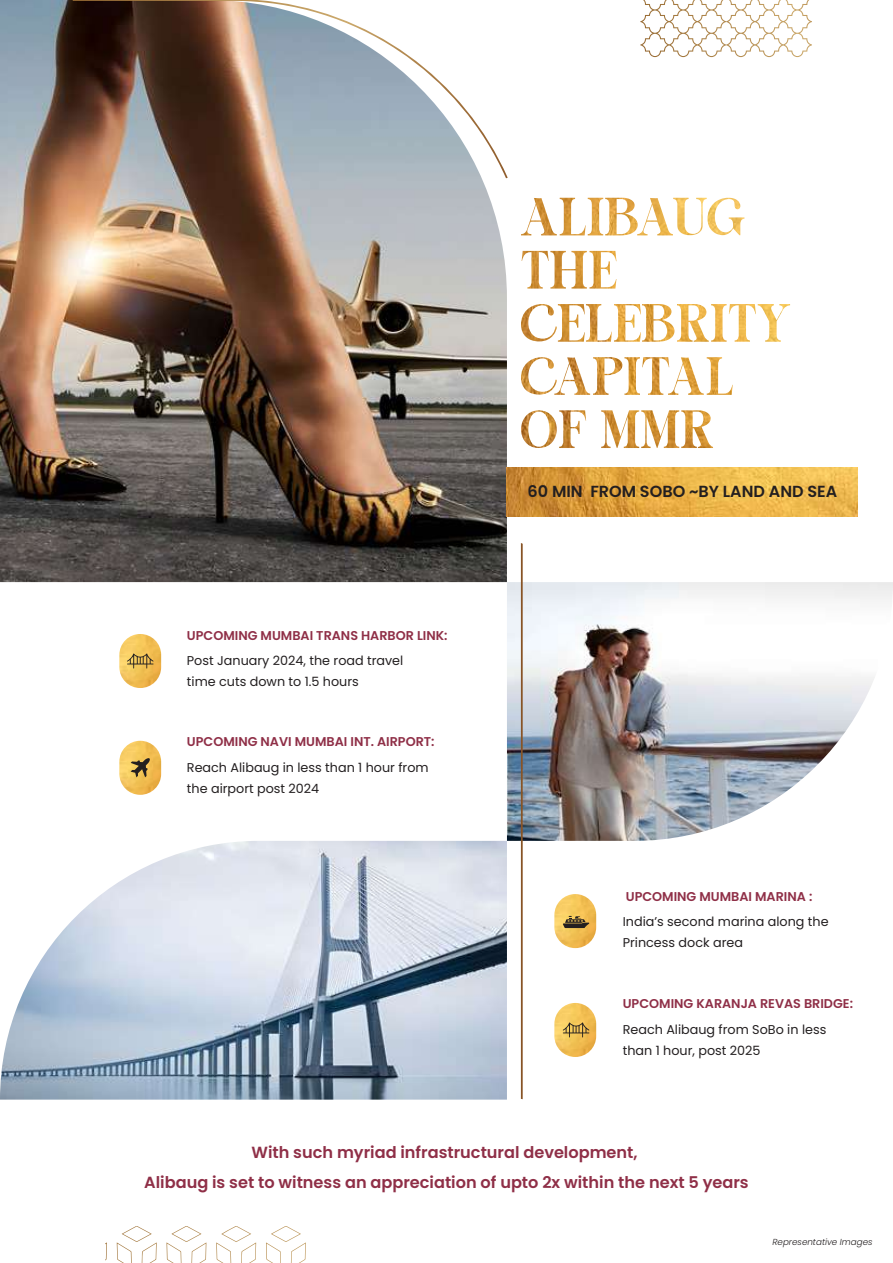
<style>
.page{position:relative;width:893px;height:1263px;background:#fff}
.page>*{position:absolute;margin:0;border:0;box-sizing:border-box;transform-origin:0 0}
.t1{font:600 16.2px/30px "Poppins";color:#8f2f47;text-align:center}
.t2{font:600 16.05px "Poppins";color:#231f20}
.t3{font:12.75px/21px "Poppins";color:#231f20}
.t4{font:600 12.75px "Poppins";color:#8f2f47}
.t5{font:italic 300 8.7px "Poppins";color:#231f20}
</style>
<div class="page">
<svg style="left:640px;top:0;width:168px;height:25px"></svg>
<img style="left:0;top:0;width:507px;height:582px">
<img style="left:119px;top:634px;width:42px;height:54px;border-radius:21px">
<img style="left:119px;top:741px;width:42px;height:54px;border-radius:21px">
<img style="left:554px;top:894px;width:42px;height:54px;border-radius:21px">
<img style="left:554px;top:1003px;width:42px;height:54px;border-radius:21px">
<svg style="left:127px;top:653px;width:27px;height:15px"></svg>
<svg style="left:563px;top:1022px;width:26px;height:15px"></svg>
<svg style="left:131px;top:758px;width:19px;height:19px"></svg>
<svg style="left:563px;top:916px;width:26px;height:12px"></svg>
<img style="left:507px;top:467px;width:350px;height:50px">
<img style="left:521px;top:198px;width:223px;height:91px">
<img style="left:507px;top:582px;width:386px;height:259px">
<img style="left:0;top:841px;width:507px;height:258px">
<svg style="left:73px;top:0;width:435px;height:178px"></svg>
<svg style="left:521px;top:543px;width:2px;height:556px"></svg>
<svg style="left:266px;top:1226px;width:40px;height:37px"></svg>
<svg style="left:166px;top:1226px;width:40px;height:37px"></svg>
<svg style="left:105px;top:1242px;width:2px;height:18px"></svg>
<svg style="left:216px;top:1226px;width:40px;height:37px"></svg>
<svg style="left:117px;top:1226px;width:40px;height:37px"></svg>
<p class="t4" style="left:187px;top:628px;width:262px">UPCOMING MUMBAI TRANS HARBOR LINK:</p>
<p class="t3" style="left:187px;top:650px;width:218px">Post January 2024, the road travel time cuts down to 1.5 hours</p>
<p class="t4" style="left:187px;top:734px;width:249px">UPCOMING NAVI MUMBAI INT. AIRPORT:</p>
<p class="t3" style="left:187px;top:757px;width:243px">Reach Alibaug in less than 1 hour from the airport post 2024</p>
<p class="t2" style="left:528px;top:482px;width:311px">60 MIN FROM SOBO ~BY LAND AND SEA</p>
<p class="t4" style="left:626px;top:889px;width:188px">UPCOMING MUMBAI MARINA :</p>
<p class="t3" style="left:623px;top:911px;width:207px">India’s second marina along the<br>Princess dock area</p>
<p class="t4" style="left:623px;top:996px;width:232px">UPCOMING KARANJA REVAS BRIDGE:</p>
<p class="t3" style="left:623px;top:1019px;width:205px">Reach Alibaug from SoBo in less than 1 hour, post 2025</p>
<p class="t1" style="left:144px;top:1137px;width:606px">With such myriad infrastructural development,<br>Alibaug is set to witness an appreciation of upto 2x within the next 5 years</p>
<p class="t5" style="left:772px;top:1236px;width:102px">Representative Images</p>
</div>
